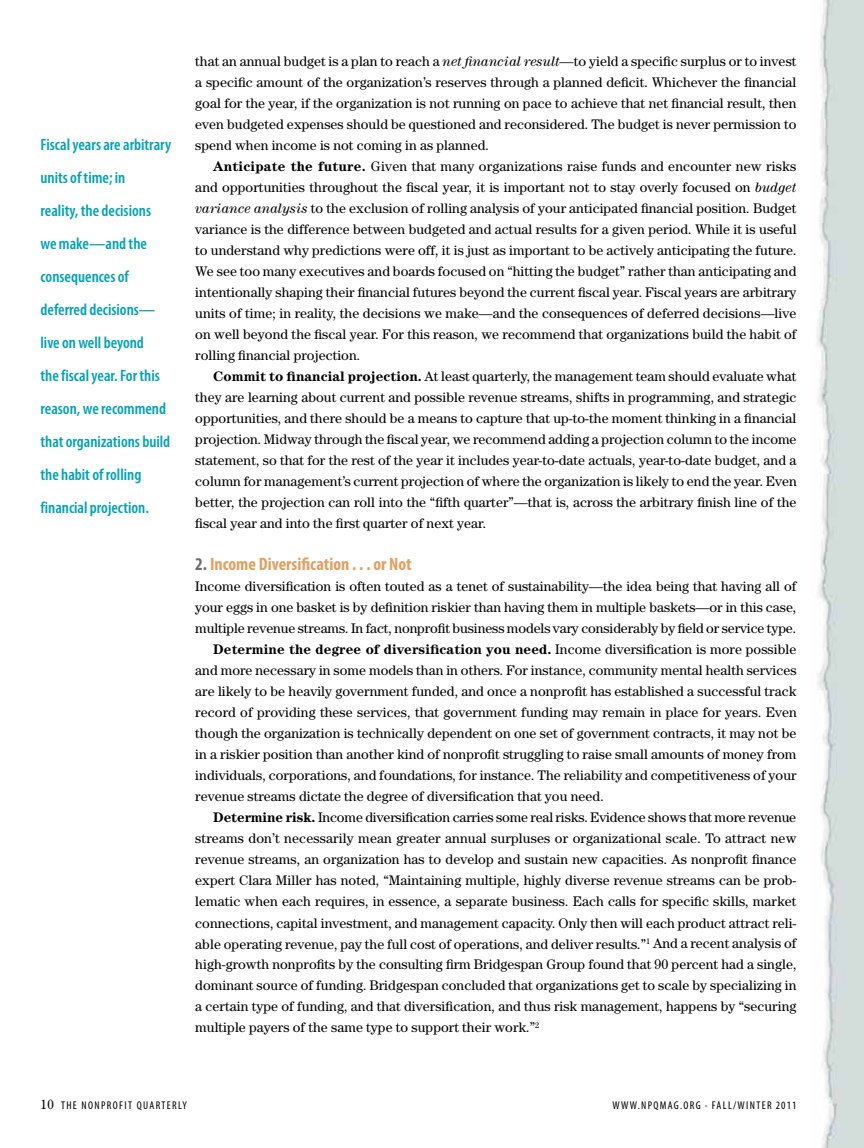
<style>
.page{position:relative;width:864px;height:1148px;background:#fff}
.page>*{position:absolute;margin:0;border:0;box-sizing:border-box;transform-origin:0 0}
.t1{font:700 condensed 18px "Myriad Pro";color:#e2a061}
.t2{font:600 condensed 16.5px/33px "Myriad Pro";color:#01a2b5}
.t3{font:13.8px/21px "Century";letter-spacing:.005em;color:#000;text-align:justify}
.t4{font:700 13.8px "Century";letter-spacing:.005em;color:#000}
.t5{font:condensed 11.25px "Myriad Pro";letter-spacing:.12em;color:#000}
.s1{font-style:italic}
.s2{font-weight:700}
.s3{color:#6d6e71}
.s4{font-weight:400}
.s5{font-family:"Century";font-stretch:normal;font-size:13.5px}
.s6{color:#939598}
</style>
<div class="page">
<img style="left:817px;top:0;width:47px;height:1148px">
<p class="t2" style="left:40px;top:128px;width:132px">Fiscal years are arbitrary units of time; in<br>reality, the decisions we make—and the consequences of deferred decisions— live on well beyond<br>the fiscal year. For this reason, we recommend that organizations build the habit of rolling financial projection.</p>
<p class="t3" style="left:195px;top:51px;width:603px">that an annual budget is a plan to reach a <span class="s1">net financial result—</span>to yield a specific surplus or to invest a specific amount of the organization’s reserves through a planned deficit. Whichever the financial goal for the year, if the organization is not running on pace to achieve that net financial result, then even budgeted expenses should be questioned and reconsidered. The budget is never permission to spend when income is not coming in as planned.</p>
<p class="t3" style="left:195px;top:156px;width:603px;text-indent:18px"><span class="s2">Anticipate the future.</span> Given that many organizations raise funds and encounter new risks and opportunities throughout the fiscal year, it is important not to stay overly focused on <span class="s1">budget variance analysis</span> to the exclusion of rolling analysis of your anticipated financial position. Budget variance is the difference between budgeted and actual results for a given period. While it is useful to understand why predictions were off, it is just as important to be actively anticipating the future.<br>We see too many executives and boards focused on “hitting the budget” rather than anticipating and intentionally shaping their financial futures beyond the current fiscal year. Fiscal years are arbitrary units of time; in reality, the decisions we make—and the consequences of deferred decisions—live on well beyond the fiscal year. For this reason, we recommend that organizations build the habit of rolling financial projection.</p>
<p class="t3" style="left:195px;top:366px;width:603px;text-indent:18px"><span class="s2">Commit to financial projection.</span> At least quarterly, the management team should evaluate what they are learning about current and possible revenue streams, shifts in programming, and strategic opportunities, and there should be a means to capture that up-to-the moment thinking in a financial projection. Midway through the fiscal year, we recommend adding a projection column to the income statement, so that for the rest of the year it includes year-to-date actuals, year-to-date budget, and a column for management’s current projection of where the organization is likely to end the year. Even better, the projection can roll into the “fifth quarter”—that is, across the arbitrary finish line of the fiscal year and into the first quarter of next year.</p>
<h1 class="t1" style="left:195px;top:553px;width:218px"><span class="s3">2.</span> Income Diversification . . . or Not</h1>
<p class="t3" style="left:195px;top:576px;width:603px">Income diversification is often touted as a tenet of sustainability—the idea being that having all of</p>
<p class="t3" style="left:195px;top:597px;width:603px">your eggs in one basket is by definition riskier than having them in multiple baskets—or in this case,</p>
<p class="t3" style="left:195px;top:618px;width:603px">multiple revenue streams. In fact, nonprofit business models vary considerably by field or service type.</p>
<p class="t4" style="left:213px;top:641px;width:585px">Determine the degree of diversification you need. <span class="s4">Income diversification is more possible</span></p>
<p class="t3" style="left:195px;top:660px;width:603px">and more necessary in some models than in others. For instance, community mental health services</p>
<p class="t3" style="left:195px;top:681px;width:603px">are likely to be heavily government funded, and once a nonprofit has established a successful track</p>
<p class="t3" style="left:195px;top:702px;width:603px">record of providing these services, that government funding may remain in place for years. Even</p>
<p class="t3" style="left:195px;top:723px;width:603px">though the organization is technically dependent on one set of government contracts, it may not be</p>
<p class="t3" style="left:195px;top:744px;width:603px">in a riskier position than another kind of nonprofit struggling to raise small amounts of money from</p>
<p class="t3" style="left:195px;top:765px;width:603px">individuals, corporations, and foundations, for instance. The reliability and competitiveness of your</p>
<p class="t3" style="left:195px;top:786px;width:410px">revenue streams dictate the degree of diversification that you need.</p>
<p class="t3" style="left:213px;top:807px;width:584px"><span class="s2">Determine risk.</span> Income diversification carries some real risks. Evidence shows that more revenue</p>
<p class="t3" style="left:195px;top:828px;width:603px">streams don’t necessarily mean greater annual surpluses or organizational scale. To attract new</p>
<p class="t3" style="left:195px;top:849px;width:603px">revenue streams, an organization has to develop and sustain new capacities. As nonprofit finance</p>
<p class="t3" style="left:195px;top:870px;width:603px">expert Clara Miller has noted, “Maintaining multiple, highly diverse revenue streams can be prob-</p>
<p class="t3" style="left:195px;top:891px;width:603px">lematic when each requires, in essence, a separate business. Each calls for specific skills, market</p>
<p class="t3" style="left:195px;top:912px;width:603px">connections, capital investment, and management capacity. Only then will each product attract reli-</p>
<p class="t3" style="left:195px;top:933px;width:603px">able operating revenue, pay the full cost of operations, and deliver results.”<sup>1</sup> And a recent analysis of</p>
<p class="t3" style="left:195px;top:954px;width:603px">high-growth nonprofits by the consulting firm Bridgespan Group found that 90 percent had a single,</p>
<p class="t3" style="left:195px;top:975px;width:603px">dominant source of funding. Bridgespan concluded that organizations get to scale by specializing in</p>
<p class="t3" style="left:195px;top:996px;width:603px">a certain type of funding, and that diversification, and thus risk management, happens by “securing</p>
<p class="t3" style="left:195px;top:1017px;width:346px">multiple payers of the same type to support their work.”<sup>2</sup></p>
<p class="t5" style="left:40px;top:1098px;width:148px"><span class="s5">10</span> THE NONPROFIT QUARTERLY</p>
<p class="t5" style="left:612px;top:1098px;width:132px">WWW.NPQMAG.ORG <span class="s6">•</span> FALL/WINTER</p>
<p class="t5" style="left:776px;top:1098px;width:22px">2011</p>
</div>
